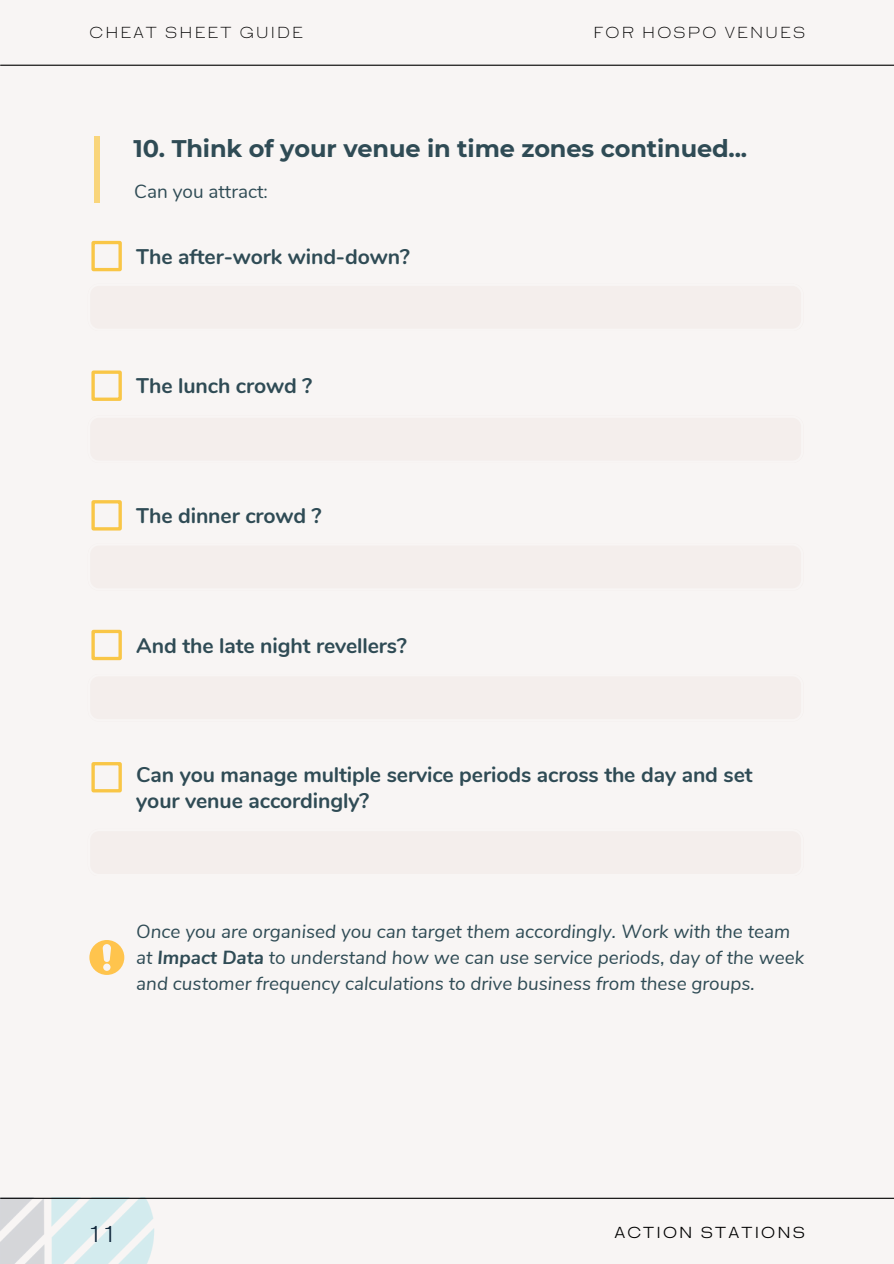
<style>
.page{position:relative;width:894px;height:1264px;background:#fff}
.page>*{position:absolute;margin:0;border:0;box-sizing:border-box;transform-origin:0 0}
.t1{font:700 24px "Montserrat";letter-spacing:-.005em;color:#2f4b55}
.t2{font:21.6px "HK Gothic";color:#11283c}
.t3{font:700 21.15px/26px "Nunito";letter-spacing:-.005em;color:#2f4b55}
.t4{font:italic 18.9px/26px "Nunito Sans";color:#2f4b55}
.t5{font:18.9px "Nunito";color:#2f4b55}
.t6{font:300 15px "HK Gothic";letter-spacing:.145em;color:#000}
.t7{font:15px "HK Gothic";letter-spacing:.145em;color:#000}
.s1{font-weight:700}
</style>
<div class="page">
<div style="left:0;top:0;width:893px;height:1263px;background:#f8f5f4"></div>
<img style="left:0;top:1197px;width:167px;height:66px">
<hr style="left:1px;top:65px;width:892px;height:1px;background:#000">
<hr style="left:1px;top:1197px;width:892px;height:1px;background:#000">
<div style="left:94px;top:137px;width:5px;height:65px;background:#f9d57b"></div>
<svg style="left:91px;top:241px;width:31px;height:30px"></svg>
<svg style="left:91px;top:629px;width:31px;height:31px"></svg>
<svg style="left:91px;top:762px;width:31px;height:30px"></svg>
<svg style="left:91px;top:500px;width:31px;height:30px"></svg>
<svg style="left:91px;top:370px;width:31px;height:31px"></svg>
<div style="left:89px;top:940px;width:35px;height:34px;background:#ffc44d;border-radius:50%"></div>
<div style="left:103px;top:963px;width:7px;height:7px;background:#f8f5f4;border-radius:50%"></div>
<svg style="left:102px;top:944px;width:9px;height:17px"></svg>
<p class="t6" style="left:89px;top:25px;width:215px">CHEAT SHEET GUIDE</p>
<p class="t6" style="left:593px;top:25px;width:213px">FOR HOSPO VENUES</p>
<p class="t1" style="left:133px;top:134px;width:615px">10. Think of your venue in time zones continued...</p>
<p class="t5" style="left:134px;top:178px;width:135px">Can you attract:</p>
<p class="t3" style="left:136px;top:244px;width:275px">The after-work wind-down?</p>
<p class="t3" style="left:136px;top:373px;width:177px">The lunch crowd ?</p>
<p class="t3" style="left:136px;top:503px;width:187px">The dinner crowd ?</p>
<p class="t3" style="left:136px;top:632px;width:272px">And the late night revellers?</p>
<p class="t3" style="left:136px;top:762px;width:617px">Can you manage multiple service periods across the day and set your venue accordingly?</p>
<p class="t4" style="left:136px;top:918px;width:669px">Once you are organised you can target them accordingly. Work with the team at <span class="s1">Impact Data</span> to understand how we can use service periods, day of the week and customer frequency calculations to drive business from these groups.</p>
<p class="t2" style="left:88px;top:1222px;width:30px">11</p>
<p class="t7" style="left:614px;top:1224px;width:192px">ACTION STATIONS</p>
</div>
